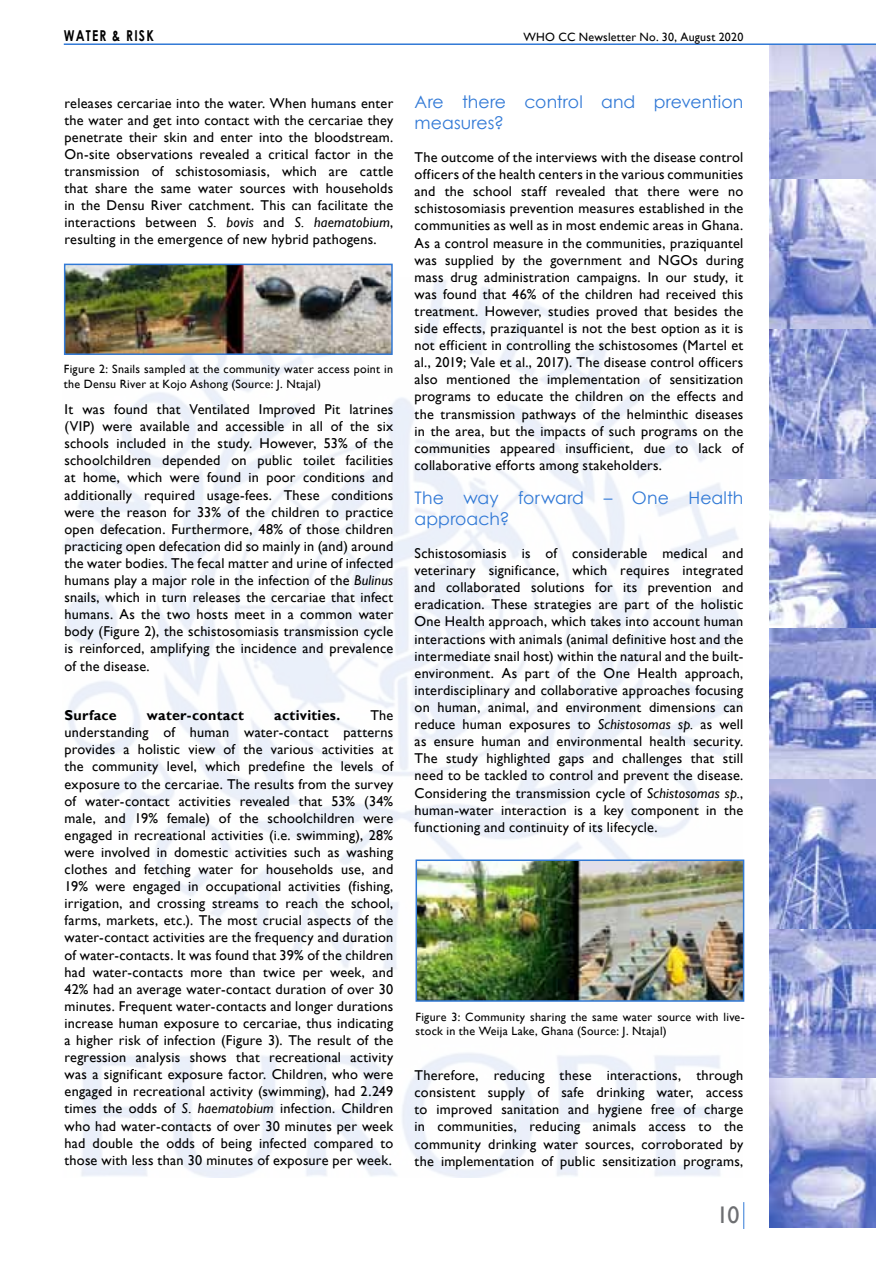
<style>
.page{position:relative;width:893px;height:1263px;background:#fff}
.page>*{position:absolute;margin:0;border:0;box-sizing:border-box;transform-origin:0 0}
.t1{font:24px "Gill Sans";color:#6d6e71}
.t2{font:17.25px/21px "Century Gothic";letter-spacing:.005em;color:#3179d6}
.t3{font:700 15px "Century Gothic";letter-spacing:.1em;color:#000;scale:.8 1}
.t4{font:14.25px/17.1px "Gill Sans";letter-spacing:.015em;color:#000;text-align:justify}
.t5{font:700 14.25px "Gill Sans";letter-spacing:.02em;color:#000}
.t6{font:12px/14.4px "Gill Sans";letter-spacing:.02em;color:#000}
.s1{font-style:italic}
</style>
<div class="page">
<img style="left:770px;top:45px;width:106px;height:1183px">
<svg style="left:743px;top:1202px;width:1px;height:27px"></svg>
<hr style="left:64px;top:43px;width:812px;height:2px;background:#3179d6">
<img style="left:67px;top:267px;width:323px;height:85px">
<div style="left:64px;top:264px;width:329px;height:91px;border:2px solid #3179d6"></div>
<img style="left:419px;top:862px;width:322px;height:137px">
<div style="left:416px;top:859px;width:328px;height:143px;border:2px solid #3179d6"></div>
<p class="t3" style="left:64px;top:24px;width:114px">WATER &amp; RISK</p>
<p class="t6" style="left:523px;top:30px;width:221px">WHO CC Newsletter No. 30, August 2020</p>
<p class="t4" style="left:65px;top:95px;width:330px">releases cercariae into the water. When humans enter the water and get into contact with the cercariae they penetrate their skin and enter into the bloodstream.<br>On-site observations revealed a critical factor in the transmission of schistosomiasis, which are cattle that share the same water sources with households in the Densu River catchment. This can facilitate the interactions between <span class="s1">S. bovis</span> and <span class="s1">S. haematobium</span>, resulting in the emergence of new hybrid pathogens.</p>
<p class="t6" style="left:64px;top:362px;width:331px">Figure 2: Snails sampled at the community water access point in the Densu River at Kojo Ashong (Source: J. Ntajal)</p>
<p class="t4" style="left:65px;top:401px;width:330px">It was found that Ventilated Improved Pit latrines (VIP) were available and accessible in all of the six schools included in the study. However, 53% of the schoolchildren depended on public toilet facilities at home, which were found in poor conditions and additionally required usage-fees. These conditions were the reason for 33% of the children to practice open defecation. Furthermore, 48% of those children practicing open defecation did so mainly in (and) around the water bodies. The fecal matter and urine of infected humans play a major role in the infection of the <span class="s1">Bulinus </span>snails, which in turn releases the cercariae that infect humans. As the two hosts meet in a common water body (Figure 2), the schistosomiasis transmission cycle is reinforced, amplifying the incidence and prevalence of the disease.</p>
<p class="t5" style="left:65px;top:707px;width:54px">Surface</p>
<p class="t5" style="left:147px;top:707px;width:99px">water-contact</p>
<p class="t5" style="left:274px;top:707px;width:68px">activities.</p>
<p class="t4" style="left:65px;top:707px;width:330px;text-indent:306px">The understanding of human water-contact patterns provides a holistic view of the various activities at the community level, which predefine the levels of exposure to the cercariae. The results from the survey of water-contact activities revealed that 53% (34% male, and 19% female) of the schoolchildren were engaged in recreational activities (i.e. swimming), 28% were involved in domestic activities such as washing clothes and fetching water for households use, and 19% were engaged in occupational activities (fishing, irrigation, and crossing streams to reach the school, farms, markets, etc.). The most crucial aspects of the water-contact activities are the frequency and duration of water-contacts. It was found that 39% of the children had water-contacts more than twice per week, and 42% had an average water-contact duration of over 30 minutes. Frequent water-contacts and longer durations increase human exposure to cercariae, thus indicating a higher risk of infection (Figure 3). The result of the regression analysis shows that recreational activity was a significant exposure factor. Children, who were engaged in recreational activity (swimming), had 2.249 times the odds of <span class="s1">S. haematobium</span> infection. Children who had water-contacts of over 30 minutes per week had double the odds of being infected compared to those with less than 30 minutes of exposure per week.</p>
<p class="t2" style="left:415px;top:91px;width:330px">Are there control and prevention measures?</p>
<p class="t4" style="left:415px;top:149px;width:330px">The outcome of the interviews with the disease control officers of the health centers in the various communities and the school staff revealed that there were no schistosomiasis prevention measures established in the communities as well as in most endemic areas in Ghana.<br>As a control measure in the communities, praziquantel was supplied by the government and NGOs during mass drug administration campaigns. In our study, it was found that 46% of the children had received this treatment. However, studies proved that besides the side effects, praziquantel is not the best option as it is not efficient in controlling the schistosomes (Martel et al., 2019; Vale et al., 2017). The disease control officers also mentioned the implementation of sensitization programs to educate the children on the effects and the transmission pathways of the helminthic diseases in the area, but the impacts of such programs on the communities appeared insufficient, due to lack of collaborative efforts among stakeholders.</p>
<p class="t2" style="left:415px;top:487px;width:330px">The way forward – One Health approach?</p>
<p class="t4" style="left:415px;top:545px;width:330px">Schistosomiasis is of considerable medical and veterinary significance, which requires integrated and collaborated solutions for its prevention and eradication. These strategies are part of the holistic One Health approach, which takes into account human interactions with animals (animal definitive host and the intermediate snail host) within the natural and the built&shy;environment. As part of the One Health approach, interdisciplinary and collaborative approaches focusing on human, animal, and environment dimensions can reduce human exposures to <span class="s1">Schistosomas sp.</span> as well as ensure human and environmental health security.<br>The study highlighted gaps and challenges that still need to be tackled to control and prevent the disease.<br>Considering the transmission cycle of <span class="s1">Schistosomas sp.</span>, human-water interaction is a key component in the functioning and continuity of its lifecycle.</p>
<p class="t6" style="left:416px;top:1010px;width:331px">Figure 3: Community sharing the same water source with live&shy;stock in the Weija Lake, Ghana (Source: J. Ntajal)</p>
<p class="t4" style="left:415px;top:1067px;width:330px">Therefore, reducing these interactions, through consistent supply of safe drinking water, access to improved sanitation and hygiene free of charge in communities, reducing animals access to the community drinking water sources, corroborated by the implementation of public sensitization programs,</p>
<h1 class="t1" style="left:716px;top:1201px;width:25px">10</h1>
</div>
